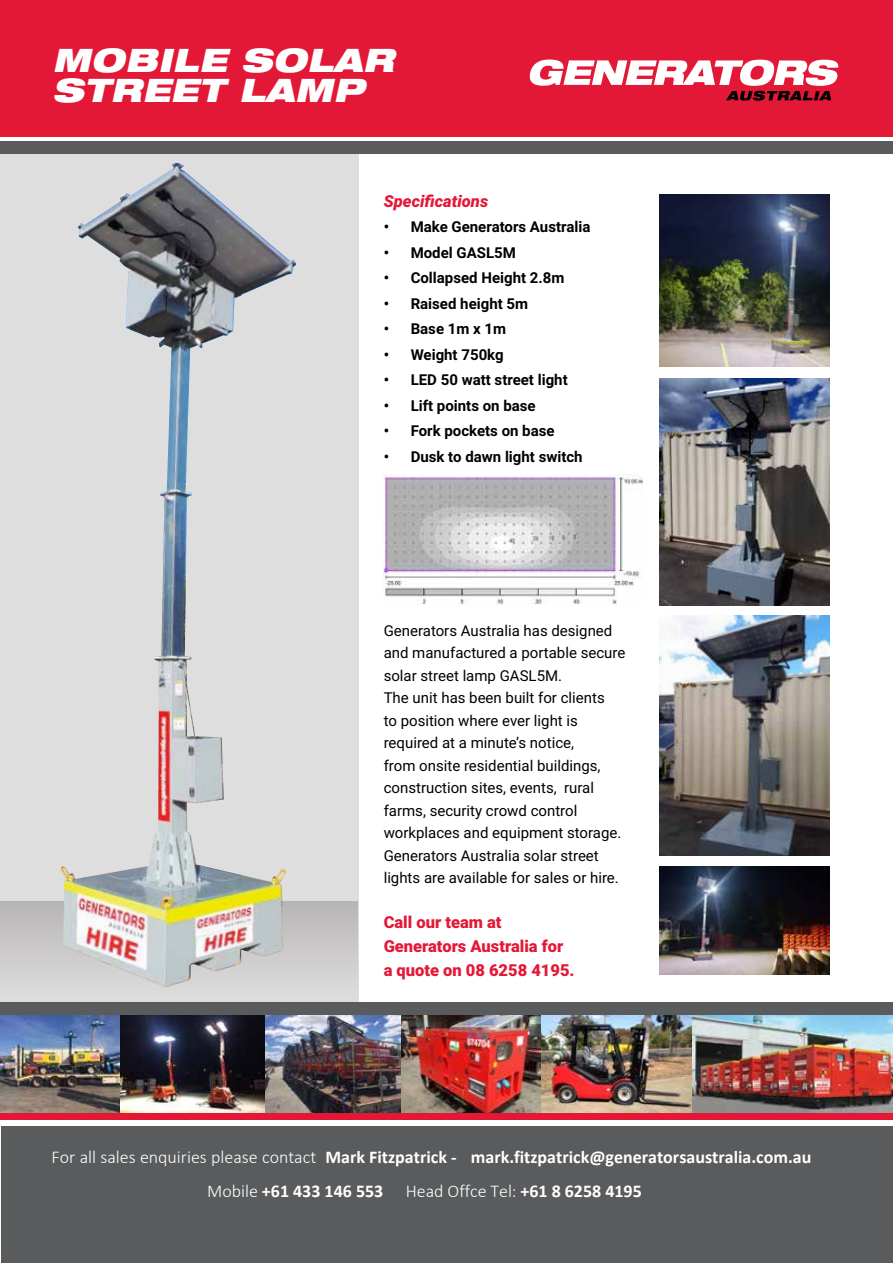
<style>
.page{position:relative;width:893px;height:1263px;background:#fff}
.page>*{position:absolute;margin:0;border:0;box-sizing:border-box;transform-origin:0 0}
.t1{font:italic 900 expanded 32.4px/30.6px "Helvetica Neue";letter-spacing:.02em;color:#fff}
.t2{font:700 18px "Calibri";color:#fff}
.t3{font:900 16.5px/24px "Roboto";color:#e31837}
.t4{font:italic 900 16.5px "Roboto";color:#e31837}
.t5{font:15px/22.5px "Roboto";color:#000}
.t6{font:700 15px "Roboto";color:#000}
.s1{font-weight:300}
</style>
<div class="page">
<div style="left:0;top:154px;width:358px;height:848px;background:#dfdede"></div>
<div style="left:0;top:0;width:893px;height:136px;background:#e31837"></div>
<div style="left:0;top:141px;width:893px;height:13px;background:#595b5d"></div>
<div style="left:1px;top:1127px;width:892px;height:136px;background:#595b5d"></div>
<img style="left:692px;top:1015px;width:201px;height:98px">
<img style="left:0;top:1015px;width:121px;height:98px">
<img style="left:540px;top:1015px;width:152px;height:98px">
<img style="left:400px;top:1015px;width:140px;height:98px">
<img style="left:265px;top:1015px;width:135px;height:98px">
<img style="left:121px;top:1015px;width:144px;height:98px">
<div style="left:0;top:1113px;width:893px;height:7px;background:#e31837"></div>
<div style="left:0;top:1002px;width:893px;height:13px;background:#595b5d"></div>
<svg style="left:529px;top:60px;width:310px;height:41px"></svg>
<div style="left:0;top:901px;width:358px;height:101px;background:linear-gradient(to bottom,#b7b4b5,#e0dfdf)"></div>
<img style="left:659px;top:378px;width:170px;height:227px">
<img style="left:659px;top:616px;width:170px;height:239px">
<img style="left:59px;top:163px;width:240px;height:824px">
<img style="left:659px;top:866px;width:170px;height:108px">
<img style="left:659px;top:194px;width:170px;height:172px">
<img style="left:384px;top:475px;width:258px;height:130px">
<h1 class="t1" style="left:52px;top:44px;width:343px">MOBILE SOLAR<br>STREET LAMP</h1>
<p class="t4" style="left:384px;top:189px;width:106px">Specifications</p>
<p class="t6" style="left:384px;top:216px;width:208px">• Make Generators Australia</p>
<p class="t6" style="left:384px;top:242px;width:134px">• Model GASL5M</p>
<p class="t6" style="left:384px;top:267px;width:182px">• Collapsed Height 2.8m</p>
<p class="t6" style="left:384px;top:293px;width:146px">• Raised height 5m</p>
<p class="t6" style="left:384px;top:318px;width:124px">• Base 1m x 1m</p>
<p class="t6" style="left:384px;top:344px;width:121px">• Weight 750kg</p>
<p class="t6" style="left:384px;top:369px;width:186px">• LED 50 watt street light</p>
<p class="t6" style="left:384px;top:395px;width:154px">• Lift points on base</p>
<p class="t6" style="left:384px;top:420px;width:172px">• Fork pockets on base</p>
<p class="t6" style="left:384px;top:446px;width:201px">• Dusk to dawn light switch</p>
<p class="t5" style="left:384px;top:618px;width:243px">Generators Australia has designed and manufactured a portable secure solar street lamp GASL5M.<br>The unit has been built for clients<br>to position where ever light is required at a minute’s notice,<br>from onsite residential buildings, construction sites, events, rural farms, security crowd control workplaces and equipment storage.<br>Generators Australia solar street lights are available for sales or hire.</p>
<p class="t3" style="left:384px;top:910px;width:192px">Call our team at<br>Generators Australia for a quote on 08 6258 4195.</p>
<p class="t2" style="left:52px;top:1149px;width:761px"><span class="s1">For all sales enquiries please contact</span> Mark Fitzpatrick - mark.fitzpatrick@generatorsaustralia.com.au</p>
<p class="t2" style="left:207px;top:1183px;width:436px"><span class="s1">Mobile</span> +61 433 146 553 <span class="s1">Head Offce Tel:</span> +61 8 6258 4195</p>
</div>
